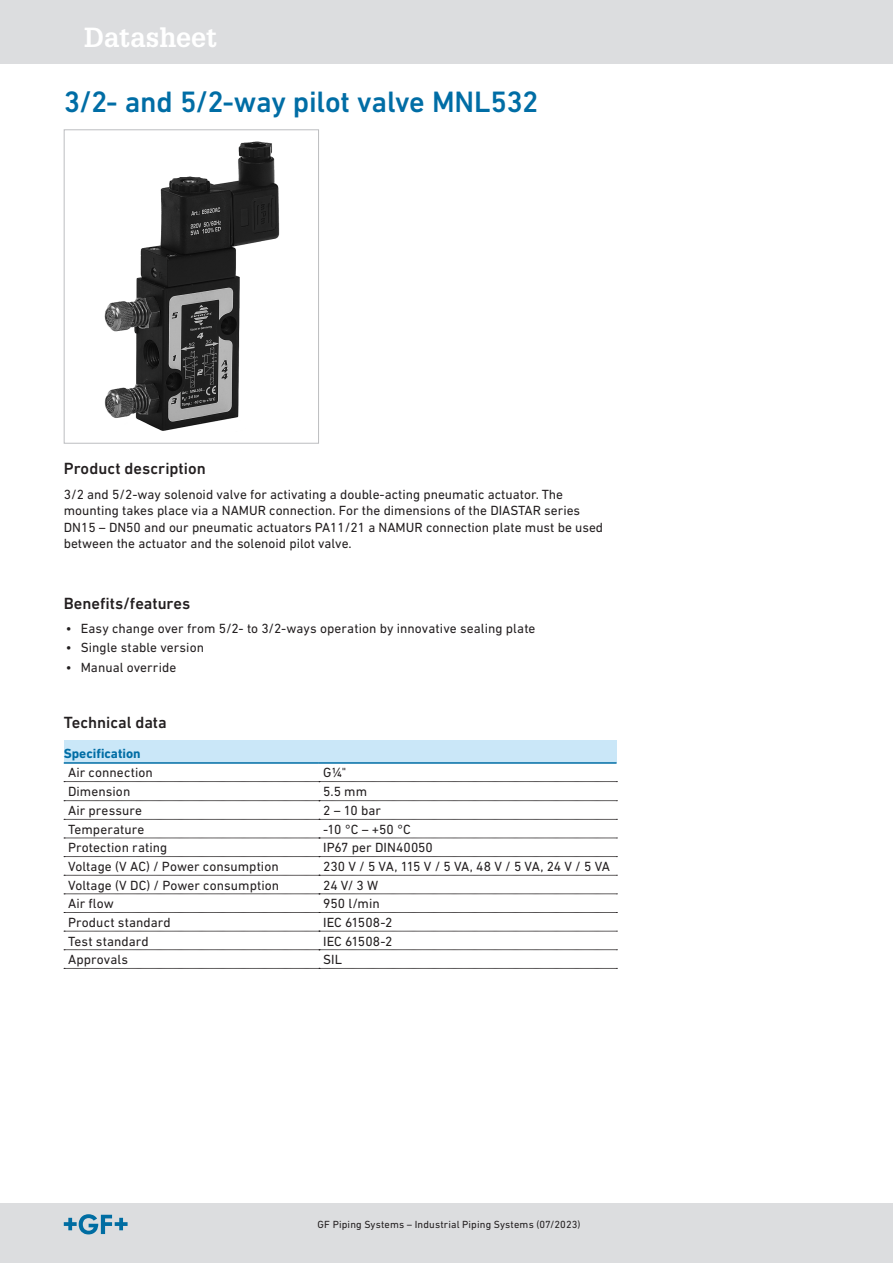
<style>
.page{position:relative;width:893px;height:1263px;background:#fff}
.page>*{position:absolute;margin:0;border:0;box-sizing:border-box;transform-origin:0 0}
.Überschrift_1_Kap_x{font:500 30px "DIN Next W1 G";letter-spacing:-.01em;color:#006da5}
.t1{font:700 27px "Glypha LT Pro";color:#fff}
.Überschrift_4__oNr{font:500 16.5px "DIN Next W1 G";color:#231f20}
.Grafikanker{font:13.5px/16.2px "DIN Next W1 G";color:#231f20}
.Tabelle_Text_links{font:13.5px "DIN Next W1 G";letter-spacing:.005em;color:#231f20}
.Tabelle_Text_links-2{font:13.5px "DIN Next W1 G";letter-spacing:-.035em;color:#231f20}
.Table-Head-Font-GF-Blue-9pt-bold{font:700 13.5px "DIN Next W1 G";color:#006da5}
.t2{font:10.5px "DIN Next W1 G";letter-spacing:.015em;color:#231f20}
</style>
<div class="page">
<div style="left:0;top:1203px;width:893px;height:60px;background:#dcdddf"></div>
<svg style="left:64px;top:1214px;width:64px;height:20px"></svg>
<div style="left:0;top:0;width:893px;height:64px;background:#dcdddf"></div>
<img style="left:104px;top:141px;width:176px;height:290px">
<div style="left:64px;top:129px;width:255px;height:315px;border:1px solid #bcbdc0"></div>
<div style="left:64px;top:740px;width:553px;height:23px;background:#cae7f8"></div>
<hr style="left:64px;top:762px;width:255px;height:2px;background:#006da5">
<hr style="left:319px;top:762px;width:298px;height:2px;background:#006da5">
<svg style="left:64px;top:781px;width:553px;height:1px"></svg>
<svg style="left:64px;top:800px;width:553px;height:1px"></svg>
<svg style="left:64px;top:819px;width:553px;height:1px"></svg>
<svg style="left:64px;top:838px;width:553px;height:1px"></svg>
<svg style="left:64px;top:856px;width:553px;height:1px"></svg>
<svg style="left:64px;top:875px;width:553px;height:1px"></svg>
<svg style="left:64px;top:893px;width:553px;height:1px"></svg>
<svg style="left:64px;top:912px;width:553px;height:1px"></svg>
<svg style="left:64px;top:931px;width:553px;height:1px"></svg>
<svg style="left:64px;top:949px;width:553px;height:1px"></svg>
<svg style="left:64px;top:968px;width:553px;height:1px"></svg>
<h2 class="t1" style="left:84px;top:20px;width:134px">Datasheet</h2>
<p class="Überschrift_1_Kap_x" style="left:64px;top:84px;width:476px">3/2- and 5/2-way pilot valve MNL532</p>
<p class="Überschrift_4__oNr" style="left:64px;top:459px;width:143px">Product description</p>
<p class="Grafikanker" style="left:64px;top:486px;width:541px">3/2 and 5/2-way solenoid valve for activating a double-acting pneumatic actuator. The mounting takes place via a NAMUR connection. For the dimensions of the DIASTAR series DN15 – DN50 and our pneumatic actuators PA11/21 a NAMUR connection plate must be used between the actuator and the solenoid pilot valve.</p>
<p class="Überschrift_4__oNr" style="left:64px;top:594px;width:128px">Benefits/features</p>
<p class="Grafikanker" style="left:66px;top:620px;width:471px">• Easy change over from 5/2- to 3/2-ways operation by innovative sealing plate</p>
<p class="Grafikanker" style="left:66px;top:639px;width:140px">• Single stable version</p>
<p class="Grafikanker" style="left:66px;top:659px;width:112px">• Manual override</p>
<p class="Überschrift_4__oNr" style="left:64px;top:712px;width:105px">Technical data</p>
<p class="Table-Head-Font-GF-Blue-9pt-bold" style="left:64px;top:745px;width:78px">Specification</p>
<p class="Tabelle_Text_links" style="left:68px;top:765px;width:86px">Air connection</p>
<p class="Tabelle_Text_links" style="left:323px;top:765px;width:25px">G¼"</p>
<p class="Tabelle_Text_links" style="left:68px;top:784px;width:64px">Dimension</p>
<p class="Tabelle_Text_links" style="left:323px;top:784px;width:45px">5.5 mm</p>
<p class="Tabelle_Text_links" style="left:68px;top:803px;width:76px">Air pressure</p>
<p class="Tabelle_Text_links" style="left:323px;top:803px;width:59px">2 – 10 bar</p>
<p class="Tabelle_Text_links" style="left:68px;top:821px;width:78px">Temperature</p>
<p class="Tabelle_Text_links" style="left:323px;top:821px;width:89px">-10 °C – +50 °C</p>
<p class="Tabelle_Text_links" style="left:68px;top:840px;width:101px">Protection rating</p>
<p class="Tabelle_Text_links" style="left:323px;top:840px;width:111px">IP67 per DIN40050</p>
<p class="Tabelle_Text_links" style="left:68px;top:858px;width:212px">Voltage (V AC) / Power consumption</p>
<p class="Tabelle_Text_links-2" style="left:323px;top:858px;width:288px">230 V / 5 VA, 115 V / 5 VA, 48 V / 5 VA, 24 V / 5 VA</p>
<p class="Tabelle_Text_links" style="left:68px;top:877px;width:213px">Voltage (V DC) / Power consumption</p>
<p class="Tabelle_Text_links" style="left:323px;top:877px;width:57px">24 V/ 3 W</p>
<p class="Tabelle_Text_links" style="left:68px;top:896px;width:47px">Air flow</p>
<p class="Tabelle_Text_links" style="left:323px;top:896px;width:58px">950 l/min</p>
<p class="Tabelle_Text_links" style="left:68px;top:914px;width:104px">Product standard</p>
<p class="Tabelle_Text_links" style="left:323px;top:914px;width:71px">IEC 61508-2</p>
<p class="Tabelle_Text_links" style="left:68px;top:933px;width:82px">Test standard</p>
<p class="Tabelle_Text_links" style="left:323px;top:933px;width:71px">IEC 61508-2</p>
<p class="Tabelle_Text_links" style="left:68px;top:952px;width:62px">Approvals</p>
<p class="Tabelle_Text_links" style="left:323px;top:952px;width:20px">SIL</p>
<p class="t2" style="left:318px;top:1219px;width:264px">GF Piping Systems – Industrial Piping Systems (07/2023)</p>
</div>
